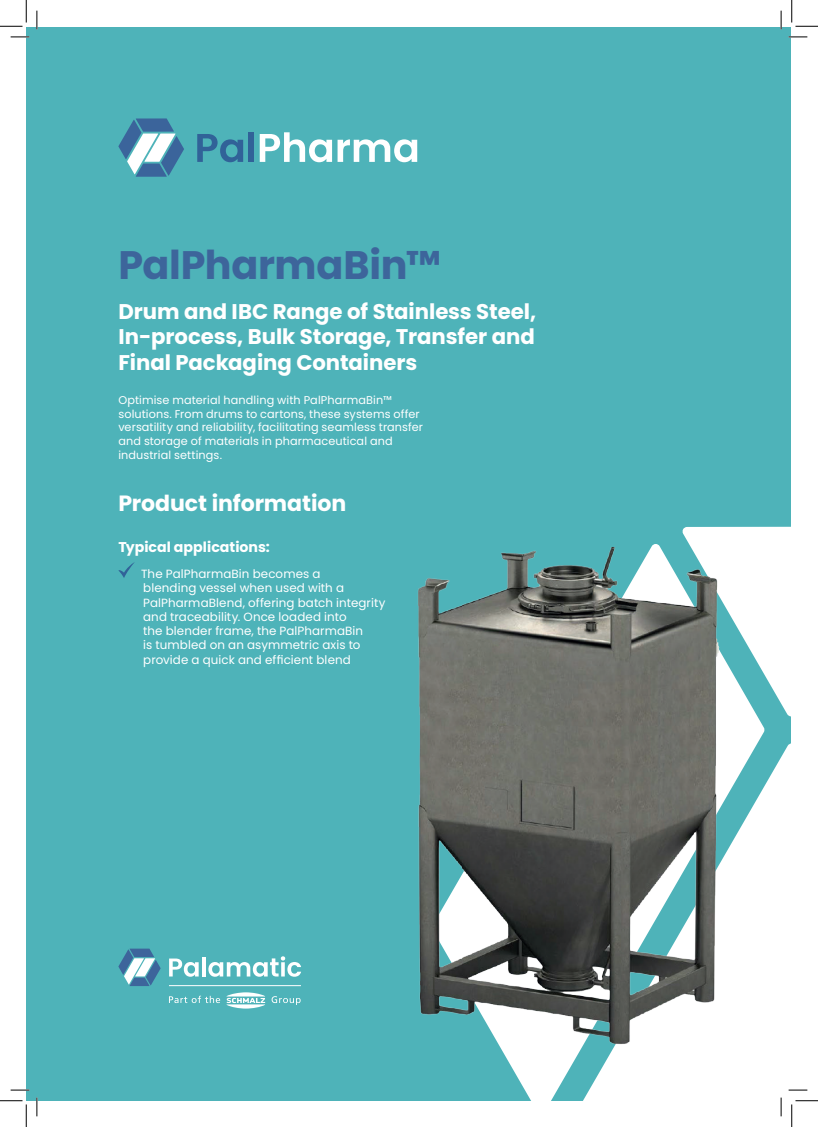
<style>
.page{position:relative;width:818px;height:1127px;background:#fff}
.page>*{position:absolute;margin:0;border:0;box-sizing:border-box;transform-origin:0 0}
.t1{font:700 39.75px "Poppins";letter-spacing:-.005em;color:#3d659b}
.t2{font:700 22px "Poppins";letter-spacing:-.005em;color:#fff}
.t3{font:700 21.25px/25.5px "Poppins";letter-spacing:-.005em;color:#fff;text-align:justify}
.t4{font:700 14.12px "Poppins";color:#fff}
.t5{font:11.88px/14.2px "Poppins";letter-spacing:.005em;color:#fff}
.t6{font:11.25px/13.8px "Poppins";letter-spacing:.01em;color:#fff}
</style>
<div class="page">
<div style="left:26px;top:27px;width:764px;height:1073px;background:#4eb3b9"></div>
<svg style="left:498px;top:526px;width:294px;height:574px;fill:#fff"></svg>
<hr style="left:169px;top:984px;width:132px;height:1px;background:#fff">
<svg style="left:169px;top:995px;width:51px;height:7px"></svg>
<svg style="left:272px;top:996px;width:29px;height:8px"></svg>
<svg style="left:226px;top:992px;width:39px;height:16px"></svg>
<svg style="left:118px;top:948px;width:43px;height:37px"></svg>
<svg style="left:169px;top:958px;width:30px;height:18px"></svg>
<hr style="left:202px;top:956px;width:4px;height:20px;background:#fff">
<svg style="left:208px;top:956px;width:93px;height:20px"></svg>
<svg style="left:118px;top:118px;width:66px;height:59px"></svg>
<svg style="left:197px;top:134px;width:46px;height:28px"></svg>
<div style="left:249px;top:132px;width:5px;height:30px;background:#316298"></div>
<svg style="left:260px;top:132px;width:72px;height:30px"></svg>
<svg style="left:338px;top:139px;width:79px;height:23px"></svg>
<svg style="left:118px;top:562px;width:17px;height:16px"></svg>
<img style="left:418px;top:546px;width:302px;height:498px">
<svg style="left:11px;top:36px;width:18px;height:2px"></svg>
<svg style="left:788px;top:36px;width:19px;height:2px"></svg>
<svg style="left:11px;top:1089px;width:18px;height:1px"></svg>
<svg style="left:788px;top:1088px;width:19px;height:2px"></svg>
<svg style="left:36px;top:11px;width:2px;height:18px"></svg>
<svg style="left:36px;top:1097px;width:2px;height:18px"></svg>
<svg style="left:780px;top:11px;width:2px;height:18px"></svg>
<svg style="left:780px;top:1097px;width:2px;height:18px"></svg>
<svg style="left:0;top:0;width:27px;height:27px"></svg>
<svg style="left:0;top:1100px;width:27px;height:26px"></svg>
<svg style="left:791px;top:0;width:27px;height:27px"></svg>
<svg style="left:791px;top:1100px;width:27px;height:26px"></svg>
<h1 class="t1" style="left:118px;top:247px;width:324px">PalPharmaBin™</h1>
<h3 class="t3" style="left:118px;top:300px;width:419px">Drum and IBC Range of Stainless Steel, In-process, Bulk Storage, Transfer and Final Packaging Containers</h3>
<p class="t6" style="left:118px;top:393px;width:306px">Optimise material handling with PalPharmaBin™ solutions. From drums to cartons, these systems offer versatility and reliability, facilitating seamless transfer and storage of materials in pharmaceutical and industrial settings.</p>
<h2 class="t2" style="left:118px;top:493px;width:229px">Product information</h2>
<p class="t4" style="left:118px;top:541px;width:153px">Typical applications:</p>
<p class="t5" style="left:141px;top:567px;width:246px">The PalPharmaBin becomes a<br>blending vessel when used with a PalPharmaBlend, offering batch integrity and traceability. Once loaded into<br>the blender frame, the PalPharmaBin<br>is tumbled on an asymmetric axis to provide a quick and efficient blend</p>
</div>
